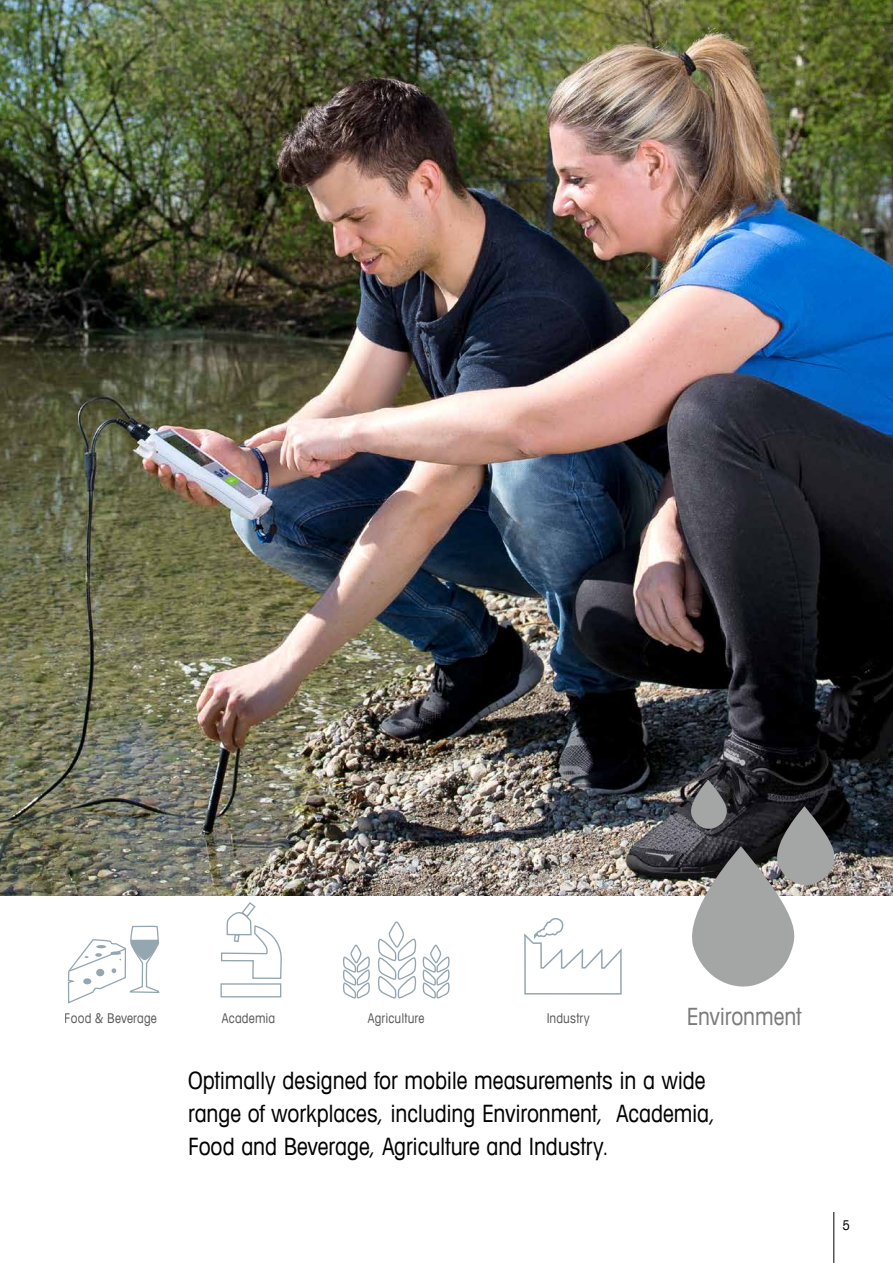
<style>
.page{position:relative;width:893px;height:1263px;background:#fff}
.page>*{position:absolute;margin:0;border:0;box-sizing:border-box;transform-origin:0 0}
.t1{font:condensed 24px/33px "Avant Garde Com";letter-spacing:-.005em;color:#000}
.t2{font:condensed 23.85px "Avant Garde Com";letter-spacing:-.01em;color:#7a7b7a}
.t3{font:condensed 13.5px "Avant Garde Com";letter-spacing:.01em;color:#000}
</style>
<div class="page">
<hr style="left:833px;top:1212px;width:1px;height:51px;background:#000">
<img style="left:0;top:0;width:893px;height:895px">
<svg style="left:67px;top:925px;width:93px;height:79px"></svg>
<svg style="left:343px;top:945px;width:27px;height:54px"></svg>
<svg style="left:378px;top:922px;width:72px;height:77px"></svg>
<svg style="left:524px;top:918px;width:98px;height:77px"></svg>
<svg style="left:682px;top:780px;width:154px;height:207px"></svg>
<div style="left:220px;top:983px;width:61px;height:14px;border:1px solid #93a6b0"></div>
<svg style="left:221px;top:902px;width:61px;height:77px"></svg>
<p class="t3" style="left:65px;top:1010px;width:94px">Food &amp; Beverage</p>
<p class="t3" style="left:222px;top:1010px;width:55px">Academia</p>
<p class="t3" style="left:368px;top:1010px;width:58px">Agriculture</p>
<p class="t3" style="left:546px;top:1010px;width:45px">Industry</p>
<p class="t2" style="left:687px;top:1001px;width:116px">Environment</p>
<p class="t1" style="left:188px;top:1063px;width:529px">Optimally designed for mobile measurements in a wide range of workplaces, including Environment, Academia,<br>Food and Beverage, Agriculture and Industry.</p>
<p class="t3" style="left:842px;top:1217px;width:9px">5</p>
</div>
